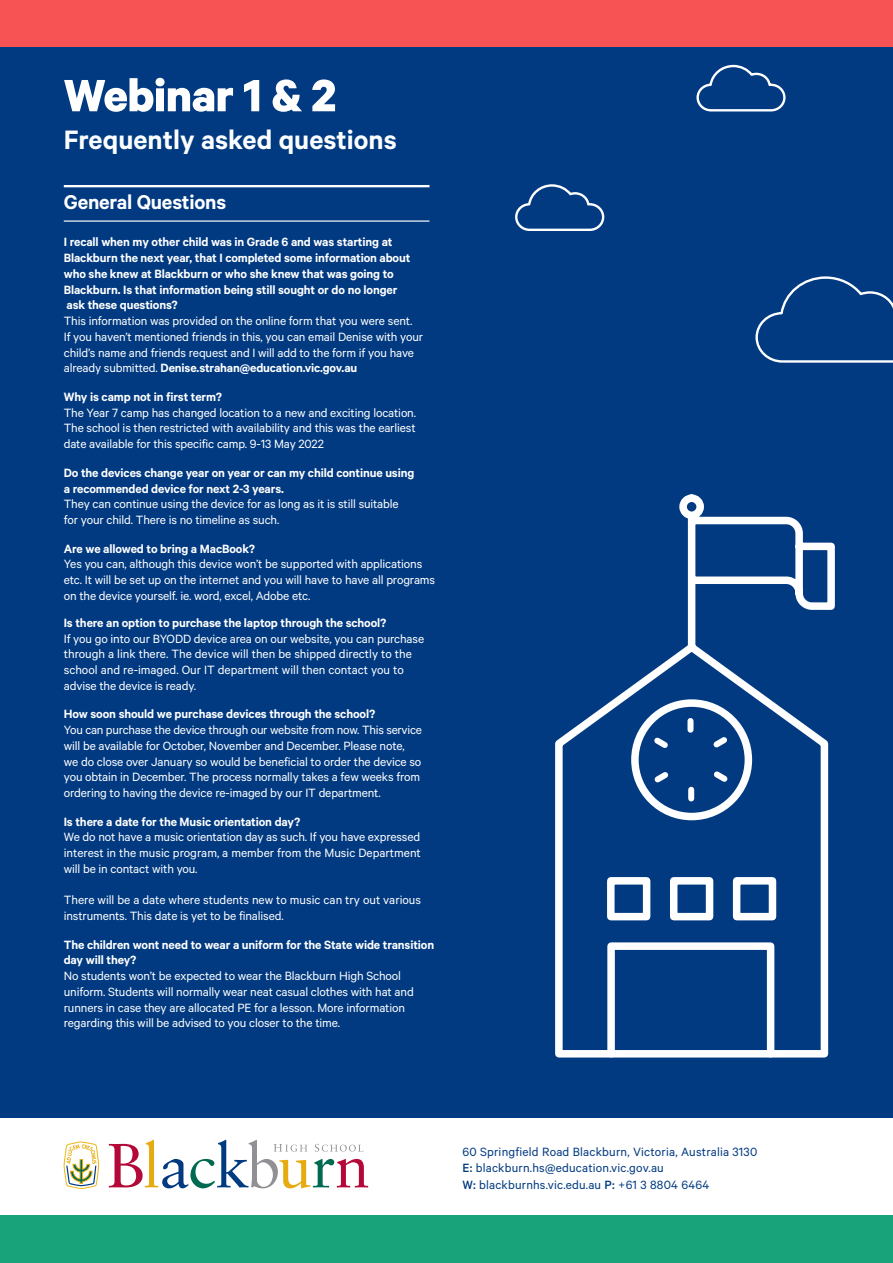
<style>
.page{position:relative;width:893px;height:1263px;background:#fff}
.page>*{position:absolute;margin:0;border:0;box-sizing:border-box;transform-origin:0 0}
.t1{font:700 51px "Calibre";letter-spacing:-.01em;color:#fff}
.t2{font:600 30px "Calibre";color:#fcfeff}
.t3{font:600 22.5px "Calibre";letter-spacing:-.01em;color:#fff}
.t4{font:13.5px/15.8px "Calibre";letter-spacing:-.01em;color:#fff}
.t5{font:600 13.5px/15.8px "Calibre";letter-spacing:-.01em;color:#fff}
.t6{font:13.5px/16.5px "Calibre";letter-spacing:.015em;color:#013a81}
.s1{font-weight:600}
.s2{font-weight:500}
</style>
<div class="page">
<div style="left:0;top:1215px;width:893px;height:48px;background:#18a37a"></div>
<div style="left:0;top:45px;width:893px;height:1073px;background:#013a81"></div>
<svg style="left:109px;top:1140px;width:259px;height:48px"></svg>
<svg style="left:64px;top:1142px;width:35px;height:47px"></svg>
<hr style="left:64px;top:185px;width:365px;height:2px;background:#fff">
<hr style="left:64px;top:220px;width:365px;height:2px;background:#fff">
<svg style="left:755px;top:276px;width:138px;height:87px"></svg>
<svg style="left:515px;top:184px;width:90px;height:47px"></svg>
<svg style="left:696px;top:64px;width:90px;height:48px"></svg>
<svg style="left:555px;top:494px;width:280px;height:564px"></svg>
<svg style="left:649px;top:715px;width:84px;height:89px"></svg>
<div style="left:607px;top:942px;width:167px;height:115px;border:8px solid #fff"></div>
<div style="left:0;top:0;width:893px;height:47px;background:#f75254"></div>
<h1 class="t1" style="left:64px;top:64px;width:274px">Webinar 1 &amp; 2</h1>
<h2 class="t2" style="left:64px;top:121px;width:334px">Frequently asked questions</h2>
<h3 class="t3" style="left:64px;top:189px;width:164px">General Questions</h3>
<p class="t5" style="left:64px;top:234px;width:348px">I recall when my other child was in Grade 6 and was starting at Blackburn the next year, that I completed some information about who she knew at Blackburn or who she knew that was going to Blackburn. Is that information being still sought or do no longer ask these questions?</p>
<p class="t4" style="left:64px;top:313px;width:361px">This information was provided on the online form that you were sent.<br>If you haven’t mentioned friends in this, you can email Denise with your child’s name and friends request and I will add to the form if you have already submitted. <span class="s1">Denise.strahan@education.vic.gov.au</span></p>
<p class="t5" style="left:64px;top:388px;width:160px">Why is camp not in first term?</p>
<p class="t4" style="left:64px;top:404px;width:354px;text-align:justify">The Year 7 camp has changed location to a new and exciting location.<br>The school is then restricted with availability and this was the earliest date available for this specific camp. 9-13 May 2022</p>
<p class="t5" style="left:64px;top:464px;width:352px">Do the devices change year on year or can my child continue using a recommended device for next 2-3 years.</p>
<p class="t4" style="left:64px;top:496px;width:336px">They can continue using the device for as long as it is still suitable for your child. There is no timeline as such.</p>
<p class="t5" style="left:64px;top:540px;width:193px">Are we allowed to bring a MacBook?</p>
<p class="t4" style="left:64px;top:556px;width:373px">Yes you can, although this device won’t be supported with applications etc. It will be set up on the internet and you will have to have all programs on the device yourself. ie. word, excel, Adobe etc.</p>
<p class="t5" style="left:64px;top:614px;width:324px">Is there an option to purchase the laptop through the school?</p>
<p class="t4" style="left:64px;top:630px;width:362px">If you go into our BYODD device area on our website, you can purchase through a link there. The device will then be shipped directly to the school and re-imaged. Our IT department will then contact you to advise the device is ready.</p>
<p class="t5" style="left:64px;top:706px;width:313px">How soon should we purchase devices through the school?</p>
<p class="t4" style="left:64px;top:721px;width:360px">You can purchase the device through our website from now. This service will be available for October, November and December. Please note, we do close over January so would be beneficial to order the device so you obtain in December. The process normally takes a few weeks from ordering to having the device re-imaged by our IT department.</p>
<p class="t5" style="left:64px;top:813px;width:238px">Is there a date for the Music orientation day?</p>
<p class="t4" style="left:64px;top:829px;width:359px;text-align:justify">We do not have a music orientation day as such. If you have expressed interest in the music program, a member from the Music Department will be in contact with you.</p>
<p class="t4" style="left:64px;top:892px;width:359px">There will be a date where students new to music can try out various instruments. This date is yet to be finalised.</p>
<p class="t5" style="left:64px;top:936px;width:372px">The children wont need to wear a uniform for the State wide transition day will they?</p>
<p class="t4" style="left:64px;top:968px;width:351px">No students won’t be expected to wear the Blackburn High School uniform. Students will normally wear neat casual clothes with hat and runners in case they are allocated PE for a lesson. More information regarding this will be advised to you closer to the time.</p>
<p class="t6" style="left:462px;top:1143px;width:296px">60 Springfield Road Blackburn, Victoria, Australia 3130<br><span class="s2">E:</span> blackburn.hs@education.vic.gov.au<br><span class="s2">W:</span> blackburnhs.vic.edu.au <span class="s2">P:</span> +61 3 8804 6464</p>
</div>
